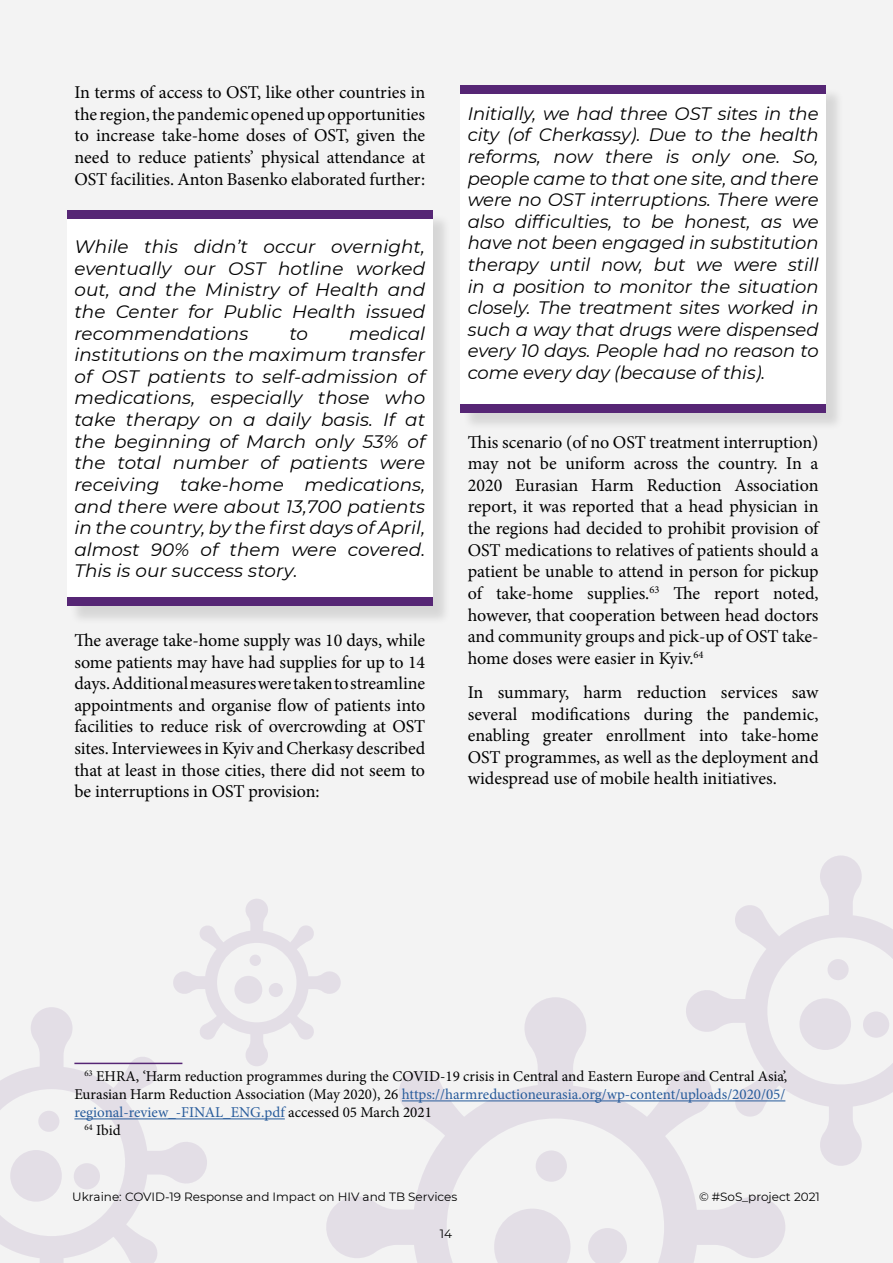
<style>
.page{position:relative;width:893px;height:1263px;background:#f3f3f3}
.page>*{position:absolute;margin:0;border:0;box-sizing:border-box;transform-origin:0 0}
.t1{font:18px/21.6px "Minion Pro";letter-spacing:-.005em;color:#000;text-align:justify}
.t2{font:italic 18px/21.6px "Montserrat";letter-spacing:.005em;color:#000;text-align:justify}
.t3{font:15px "Minion Pro";color:#275b9b}
.t4{font:15px "Minion Pro";color:#000}
.t5{font:12px "Montserrat";color:#000}
.s1{color:#000}
</style>
<div class="page">
<svg style="left:692px;top:855px;width:201px;height:311px"></svg>
<div style="left:827px;top:959px;width:22px;height:21px;background:#e3dee6;border-radius:50%"></div>
<div style="left:863px;top:1011px;width:26px;height:27px;background:#e3dee6;border-radius:50%"></div>
<div style="left:799px;top:998px;width:52px;height:52px;background:#e3dee6;border-radius:50%"></div>
<svg style="left:0;top:1007px;width:207px;height:256px"></svg>
<div style="left:38px;top:1111px;width:21px;height:21px;background:#e3dee6;border-radius:50%"></div>
<div style="left:74px;top:1163px;width:26px;height:26px;background:#e3dee6;border-radius:50%"></div>
<div style="left:10px;top:1150px;width:52px;height:52px;background:#e3dee6;border-radius:50%"></div>
<svg style="left:326px;top:997px;width:459px;height:266px"></svg>
<div style="left:536px;top:1150px;width:31px;height:32px;background:#e3dee6;border-radius:50%"></div>
<svg style="left:588px;top:1228px;width:39px;height:35px"></svg>
<svg style="left:494px;top:1208px;width:76px;height:55px"></svg>
<svg style="left:172px;top:899px;width:169px;height:169px"></svg>
<div style="left:250px;top:954px;width:11px;height:12px;background:#e3dee6;border-radius:50%"></div>
<div style="left:269px;top:983px;width:14px;height:14px;background:#e3dee6;border-radius:50%"></div>
<div style="left:234px;top:976px;width:28px;height:28px;background:#e3dee6;border-radius:50%"></div>
<div style="left:69px;top:213px;width:383px;height:412px;background:#000;opacity:.12"></div>
<div style="left:67px;top:210px;width:366px;height:396px;background:#fff"></div>
<div style="left:67px;top:210px;width:366px;height:9px;background:#562675"></div>
<div style="left:67px;top:597px;width:366px;height:9px;background:#562675"></div>
<div style="left:463px;top:87px;width:382px;height:344px;background:#000;opacity:.12"></div>
<div style="left:460px;top:85px;width:366px;height:327px;background:#fff"></div>
<div style="left:460px;top:85px;width:366px;height:9px;background:#562675"></div>
<div style="left:460px;top:404px;width:366px;height:9px;background:#562675"></div>
<hr style="left:74px;top:1063px;width:108px;height:1px;background:#562675">
<hr style="left:402px;top:1100px;width:383px;height:1px;background:#275b9b">
<hr style="left:74px;top:1118px;width:211px;height:1px;background:#275b9b">
<p class="t1" style="left:74px;top:82px;width:352px">In terms of access to OST, like other countries in the region, the pandemic opened up opportunities to increase take-home doses of OST, given the need to reduce patients’ physical attendance at OST facilities. Anton Basenko elaborated further:</p>
<p class="t2" style="left:74px;top:235px;width:352px">While this didn’t occur overnight, eventually our OST hotline worked out, and the Ministry of Health and the Center for Public Health issued recommendations</p>
<p class="t2" style="left:74px;top:322px;width:352px;text-indent:275px">medical institutions on the maximum transfer of OST patients to self-admission of medications, especially those who take therapy on a daily basis. If at the beginning of March only 53% of the total number of patients were receiving take-home medications, and there were about 13,700 patients in the country, by the first days of April, almost 90% of them were covered.<br>This is our success story.</p>
<p class="t2" style="left:289px;top:322px;width:20px">to</p>
<p class="t1" style="left:74px;top:629px;width:352px">The average take-home supply was 10 days, while some patients may have had supplies for up to 14 days. Additional measures were taken to streamline appointments and organise flow of patients into facilities to reduce risk of overcrowding at OST sites. Interviewees in Kyiv and Cherkasy described that at least in those cities, there did not seem to be interruptions in OST provision:</p>
<p class="t2" style="left:468px;top:102px;width:352px">Initially, we had three OST sites in the city (of Cherkassy). Due to the health reforms, now there is only one. So, people came to that one site, and there were no OST interruptions. There were also difficulties, to be honest, as we have not been engaged in substitution therapy until now, but we were still in a position to monitor the situation closely. The treatment sites worked in such a way that drugs were dispensed every 10 days. People had no reason to come every day (because of this).</p>
<p class="t1" style="left:468px;top:431px;width:352px">This scenario (of no OST treatment interruption) may not be uniform across the country. In a 2020 Eurasian Harm Reduction Association report, it was reported that a head physician in the regions had decided to prohibit provision of OST medications to relatives of patients should a patient be unable to attend in person for pickup of take-home supplies.<sup>63</sup> The report noted, however, that cooperation between head doctors and community groups and pick-up of OST take&shy;home doses were easier in Kyiv.<sup>64</sup></p>
<p class="t1" style="left:468px;top:682px;width:352px">In summary, harm reduction services saw several modifications during the pandemic, enabling greater enrollment into take-home OST programmes, as well as the deployment and widespread use of mobile health initiatives.</p>
<p class="t4" style="left:84px;top:1066px;width:704px"><sup>63</sup> EHRA, ‘Harm reduction programmes during the COVID-19 crisis in Central and Eastern Europe and Central Asia’,</p>
<p class="t3" style="left:74px;top:1084px;width:712px"><span class="s1">Eurasian Harm Reduction Association (May 2020), 26</span> https://harmreductioneurasia.org/wp-content/uploads/2020/05/</p>
<p class="t3" style="left:74px;top:1102px;width:359px">regional-review_-FINAL_ENG.pdf <span class="s1">accessed 05 March 2021</span></p>
<p class="t4" style="left:84px;top:1120px;width:38px"><sup>64</sup> Ibid</p>
<p class="t5" style="left:72px;top:1189px;width:387px">Ukraine: COVID-19 Response and Impact on HIV and TB Services</p>
<p class="t5" style="left:699px;top:1189px;width:122px">© #SoS_project 2021</p>
<p class="t5" style="left:440px;top:1225px;width:14px">14</p>
</div>
